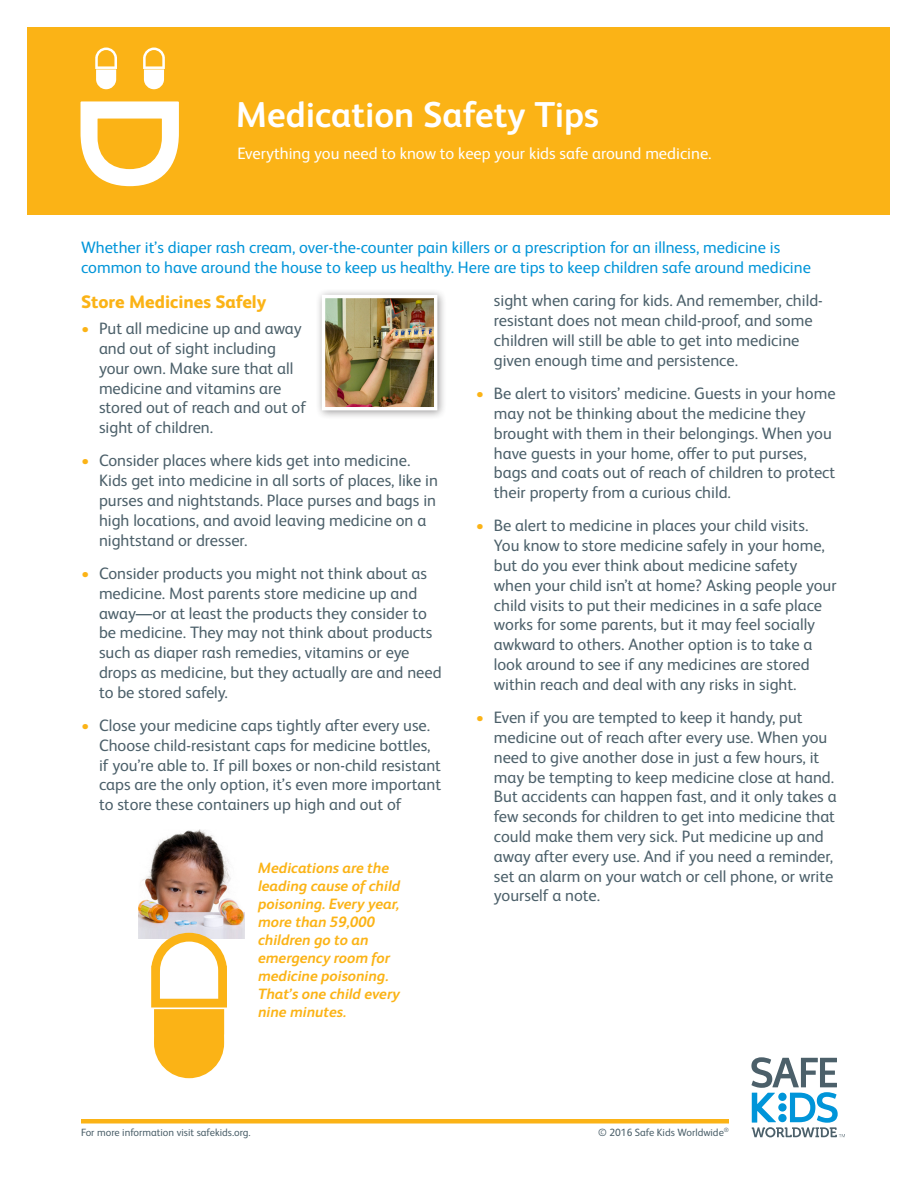
<style>
.page{position:relative;width:918px;height:1188px;background:#fff}
.page>*{position:absolute;margin:0;border:0;box-sizing:border-box;transform-origin:0 0}
.t1{font:700 36px "FS Albert Pro";color:#fff}
.SUBHEAD{font:800 18px "FS Albert Pro";color:#fbb316}
.t2{font:16.5px/19.8px "FS Albert Pro";color:#4c606a}
.COLOR_BULLETS__GRAY{font:16.5px/19.8px "FS Albert Pro";color:#0095d9}
.BODY{font:16.5px "FS Albert Pro";color:#fff}
.SUBHEAD-2{font:italic 700 15px/18px "FS Albert Pro";color:#fbb316}
.t3{font:10.5px "FS Albert Pro";color:#4c606a}
.s1{color:#fbb316}
</style>
<div class="page">
<div style="left:81px;top:1119px;width:648px;height:5px;background:#fbb316"></div>
<svg style="left:751px;top:1057px;width:94px;height:80px"></svg>
<div style="left:28px;top:28px;width:862px;height:187px;background:#fbb316"></div>
<svg style="left:81px;top:101px;width:98px;height:85px"></svg>
<svg style="left:95px;top:48px;width:22px;height:41px"></svg>
<svg style="left:143px;top:48px;width:22px;height:41px"></svg>
<div style="left:315px;top:288px;width:132px;height:132px;background:#231f20;opacity:.45"></div>
<img style="left:326px;top:299px;width:107px;height:107px">
<div style="left:322px;top:295px;width:115px;height:115px;border:3px solid #fff"></div>
<img style="left:138px;top:829px;width:107px;height:110px">
<svg style="left:151px;top:933px;width:76px;height:145px"></svg>
<p class="t1" style="left:236px;top:89px;width:365px">Medication Safety Tips</p>
<p class="BODY" style="left:237px;top:142px;width:476px">Everything you need to know to keep your kids safe around medicine.</p>
<p class="COLOR_BULLETS__GRAY" style="left:81px;top:236px;width:731px">Whether it’s diaper rash cream, over-the-counter pain killers or a prescription for an illness, medicine is common to have around the house to keep us healthy. Here are tips to keep children safe around medicine</p>
<p class="SUBHEAD" style="left:81px;top:287px;width:187px">Store Medicines Safely</p>
<p class="t2" style="left:99px;top:317px;width:209px;text-indent:-18px"><span class="s1">•</span> Put all medicine up and away and out of sight including your own. Make sure that all medicine and vitamins are stored out of reach and out of sight of children.</p>
<p class="t2" style="left:99px;top:450px;width:340px;text-indent:-18px"><span class="s1">•</span> Consider places where kids get into medicine.<br>Kids get into medicine in all sorts of places, like in purses and nightstands. Place purses and bags in high locations, and avoid leaving medicine on a nightstand or dresser.</p>
<p class="t2" style="left:99px;top:562px;width:344px;text-indent:-18px"><span class="s1">•</span> Consider products you might not think about as medicine. Most parents store medicine up and away―or at least the products they consider to be medicine. They may not think about products such as diaper rash remedies, vitamins or eye drops as medicine, but they actually are and need to be stored safely.</p>
<p class="t2" style="left:99px;top:714px;width:344px;text-indent:-18px"><span class="s1">•</span> Close your medicine caps tightly after every use.<br>Choose child-resistant caps for medicine bottles, if you’re able to. If pill boxes or non-child resistant caps are the only option, it’s even more important to store these containers up high and out of</p>
<p class="SUBHEAD-2" style="left:258px;top:858px;width:144px">Medications are the leading cause of child poisoning. Every year, more than 59,000 children go to an emergency room for medicine poisoning.<br>That’s one child every nine minutes.</p>
<p class="t2" style="left:494px;top:290px;width:330px">sight when caring for kids. And remember, child&shy;resistant does not mean child-proof, and some children will still be able to get into medicine given enough time and persistence.</p>
<p class="t2" style="left:494px;top:382px;width:343px;text-indent:-18px"><span class="s1">•</span> Be alert to visitors’ medicine. Guests in your home may not be thinking about the medicine they brought with them in their belongings. When you have guests in your home, offer to put purses, bags and coats out of reach of children to protect their property from a curious child.</p>
<p class="t2" style="left:494px;top:515px;width:344px;text-indent:-18px"><span class="s1">•</span> Be alert to medicine in places your child visits.<br>You know to store medicine safely in your home, but do you ever think about medicine safety when your child isn’t at home? Asking people your child visits to put their medicines in a safe place works for some parents, but it may feel socially awkward to others. Another option is to take a look around to see if any medicines are stored within reach and deal with any risks in sight.</p>
<p class="t2" style="left:494px;top:706px;width:344px;text-indent:-18px"><span class="s1">•</span> Even if you are tempted to keep it handy, put medicine out of reach after every use. When you need to give another dose in just a few hours, it may be tempting to keep medicine close at hand.<br>But accidents can happen fast, and it only takes a few seconds for children to get into medicine that could make them very sick. Put medicine up and away after every use. And if you need a reminder, set an alarm on your watch or cell phone, or write yourself a note.</p>
<p class="t3" style="left:81px;top:1125px;width:171px">For more information visit safekids.org.</p>
<p class="t3" style="left:598px;top:1125px;width:132px">© 2016 Safe Kids Worldwide<sup>®</sup></p>
</div>
